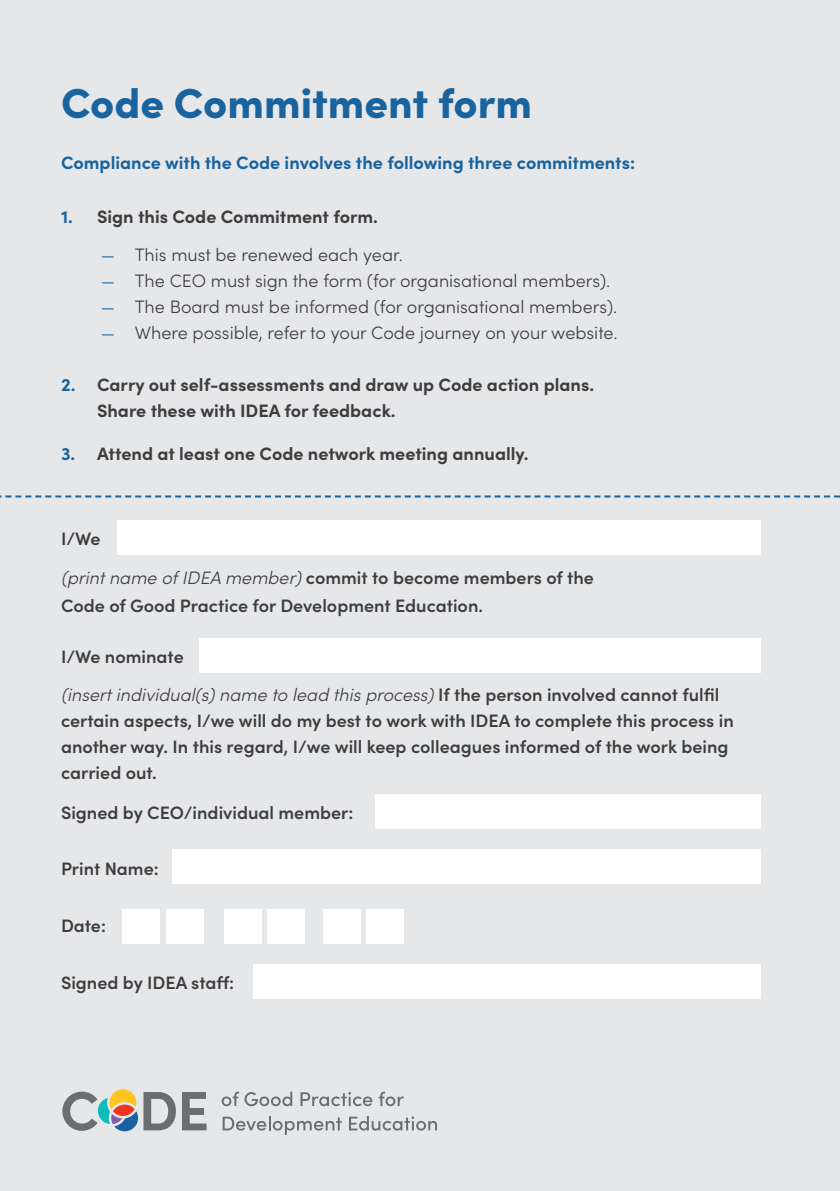
<style>
.page{position:relative;width:840px;height:1191px;background:#fff}
.page>*{position:absolute;margin:0;border:0;box-sizing:border-box;transform-origin:0 0}
.Heading_02{font:900 42px "Sofia Pro";color:#19639e}
.Body{font:600 18px/26px "Sofia Pro";color:#3e3e3f}
.t1{font:300 18px "Sofia Pro";color:#3e3e3f}
.t2{font:700 18px/26px "Sofia Pro";color:#3e3e3f}
.Heading_02-2{font:700 18px "Sofia Pro";color:#19639e}
.s1{color:#19639e}
.s2{font-weight:300;font-style:italic}
</style>
<div class="page">
<div style="left:0;top:0;width:839px;height:1191px;background:#e6e7e9"></div>
<div style="left:198px;top:638px;width:562px;height:35px;background:#fff"></div>
<div style="left:117px;top:520px;width:643px;height:34px;background:#fff"></div>
<div style="left:172px;top:849px;width:588px;height:35px;background:#fff"></div>
<div style="left:375px;top:794px;width:385px;height:35px;background:#fff"></div>
<div style="left:122px;top:909px;width:38px;height:34px;background:#fff"></div>
<div style="left:224px;top:909px;width:37px;height:34px;background:#fff"></div>
<div style="left:322px;top:909px;width:38px;height:34px;background:#fff"></div>
<div style="left:166px;top:909px;width:37px;height:34px;background:#fff"></div>
<div style="left:267px;top:909px;width:38px;height:34px;background:#fff"></div>
<div style="left:366px;top:909px;width:38px;height:34px;background:#fff"></div>
<div style="left:253px;top:964px;width:507px;height:35px;background:#fff"></div>
<svg style="left:0;top:495px;width:839px;height:2px"></svg>
<svg style="left:182px;top:1092px;width:24px;height:38px"></svg>
<svg style="left:62px;top:1089px;width:114px;height:42px"></svg>
<svg style="left:221px;top:1091px;width:71px;height:15px"></svg>
<svg style="left:300px;top:1092px;width:72px;height:14px"></svg>
<svg style="left:378px;top:1091px;width:25px;height:15px"></svg>
<svg style="left:222px;top:1116px;width:119px;height:19px"></svg>
<svg style="left:349px;top:1116px;width:88px;height:14px"></svg>
<p class="Heading_02" style="left:61px;top:70px;width:472px">Code Commitment form</p>
<p class="Heading_02-2" style="left:61px;top:149px;width:575px">Compliance with the Code involves the following three commitments:</p>
<p class="t2" style="left:61px;top:202px;width:318px"><span class="s1">1.</span> Sign this Code Commitment form.</p>
<p class="t1" style="left:101px;top:241px;width:303px"><span class="s1">—</span> This must be renewed each year.</p>
<p class="t1" style="left:101px;top:267px;width:511px"><span class="s1">—</span> The CEO must sign the form (for organisational members).</p>
<p class="t1" style="left:101px;top:293px;width:517px"><span class="s1">—</span> The Board must be informed (for organisational members).</p>
<p class="t1" style="left:101px;top:319px;width:518px"><span class="s1">—</span> Where possible, refer to your Code journey on your website.</p>
<p class="t2" style="left:97px;top:370px;width:498px;text-indent:-36px"><span class="s1">2.</span> Carry out self-assessments and draw up Code action plans.<br>Share these with IDEA for feedback.</p>
<p class="t2" style="left:61px;top:439px;width:469px"><span class="s1">3.</span> Attend at least one Code network meeting annually.</p>
<p class="Body" style="left:61px;top:524px;width:41px">I/We</p>
<p class="Body" style="left:61px;top:563px;width:534px;line-height:28px"><span class="s2">(print name of IDEA member)</span> commit to become members of the<br>Code of Good Practice for Development Education.</p>
<p class="Body" style="left:61px;top:643px;width:124px">I/We nominate</p>
<p class="Body" style="left:61px;top:680px;width:674px"><span class="s2">(insert individual(s) name to lead this process)</span> If the person involved cannot fulfil certain aspects, I/we will do my best to work with IDEA to complete this process in another way. In this regard, I/we will keep colleagues informed of the work being carried out.</p>
<p class="Body" style="left:61px;top:798px;width:294px">Signed by CEO/individual member:</p>
<p class="Body" style="left:61px;top:854px;width:99px">Print Name:</p>
<p class="Body" style="left:61px;top:911px;width:47px">Date:</p>
<p class="Body" style="left:61px;top:968px;width:175px">Signed by IDEA staff:</p>
</div>
